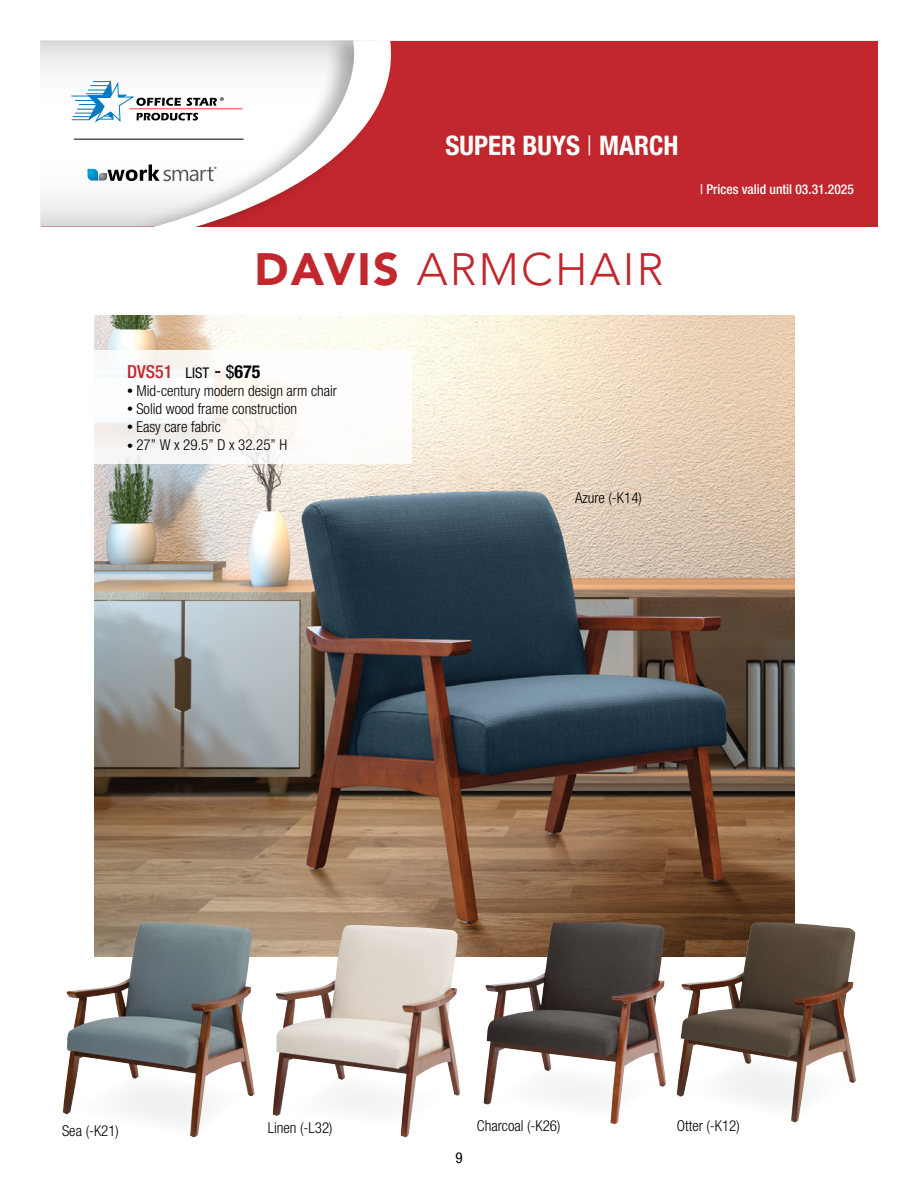
<style>
.page{position:relative;width:918px;height:1188px;background:#fff}
.page>*{position:absolute;margin:0;border:0;box-sizing:border-box;transform-origin:0 0}
.t1{font:300 45px "Avenir LT Std";letter-spacing:.05em;color:#c1272d}
.t2{font:27px "Helvetica Neue LT 77 Bd Cn";color:#fff}
.description{font:18px "Helvetica Neue LT 67 Md Cn";color:#c1272d}
.description-2{font:15px "Helvetica Neue LT 47 Lt Cn";color:#000}
.t3{font:15px "Helvetica Neue LT 57 Cn";color:#000}
.t4{font:13.5px "Helvetica Neue LT 67 Md Cn";color:#fff}
.s1{font-family:"Helvetica Neue LT 47 Lt Cn"}
.s2{font-weight:900}
.s3{font-family:"Helvetica Neue LT 57 Cn";font-size:14.7px;color:#000}
.s4{font-family:"Helvetica Neue LT 57 Cn";font-size:21px;color:#000}
.s5{font-family:"Helvetica Neue LT 57 Cn";color:#000}
.s6{font-family:"Helvetica Neue LT 77 Bd Cn";color:#000}
.s7{font-size:12px}
</style>
<div class="page">
<div style="left:41px;top:41px;width:837px;height:186px;background:#c1272d"></div>
<svg style="left:40px;top:41px;width:86px;height:186px;background:#f3f3f3"></svg>
<div style="left:126px;top:41px;width:265px;height:186px;background:#000;opacity:.3"></div>
<svg style="left:151px;top:41px;width:240px;height:186px"></svg>
<svg style="left:87px;top:164px;width:129px;height:17px;background:#b4bbbe"></svg>
<hr style="left:74px;top:139px;width:170px;height:1px;background:#000">
<hr style="left:130px;top:109px;width:112px;height:1px;background:#ef3e42">
<svg style="left:72px;top:80px;width:152px;height:43px;background:#ccd6dd"></svg>
<img style="left:94px;top:315px;width:701px;height:641px">
<img style="left:273px;top:925px;width:187px;height:212px">
<img style="left:63px;top:922px;width:192px;height:215px">
<img style="left:677px;top:922px;width:179px;height:201px">
<img style="left:484px;top:922px;width:182px;height:202px">
<div style="left:14px;top:350px;width:397px;height:113px;background:#fff"></div>
<h2 class="t2" style="left:446px;top:129px;width:235px">SUPER BUYS <span class="s1">|</span> MARCH</h2>
<p class="t1" style="left:255px;top:243px;width:411px"><span class="s2">DAVIS</span> ARMCHAIR</p>
<p class="t4" style="left:700px;top:181px;width:155px">| Prices valid until 03.31.2025</p>
<p class="description" style="left:127px;top:361px;width:135px">DVS51 <span class="s3">list</span> <span class="s4">-</span> <span class="s5">$</span><span class="s6">675</span></p>
<p class="description-2" style="left:127px;top:382px;width:211px"><span class="s7">•</span> Mid-century modern design arm chair</p>
<p class="description-2" style="left:127px;top:400px;width:171px"><span class="s7">•</span> Solid wood frame construction</p>
<p class="description-2" style="left:127px;top:418px;width:95px"><span class="s7">•</span> Easy care fabric</p>
<p class="description-2" style="left:127px;top:436px;width:161px"><span class="s7">•</span> 27” W x 29.5” D x 32.25” H</p>
<p class="description-2" style="left:575px;top:489px;width:68px">Azure (-K14)</p>
<p class="description-2" style="left:62px;top:1122px;width:58px">Sea (-K21)</p>
<p class="description-2" style="left:268px;top:1119px;width:66px">Linen (-L32)</p>
<p class="description-2" style="left:677px;top:1117px;width:64px">Otter (-K12)</p>
<p class="description-2" style="left:477px;top:1117px;width:85px">Charcoal (-K26)</p>
<p class="t3" style="left:455px;top:1149px;width:9px">9</p>
</div>
